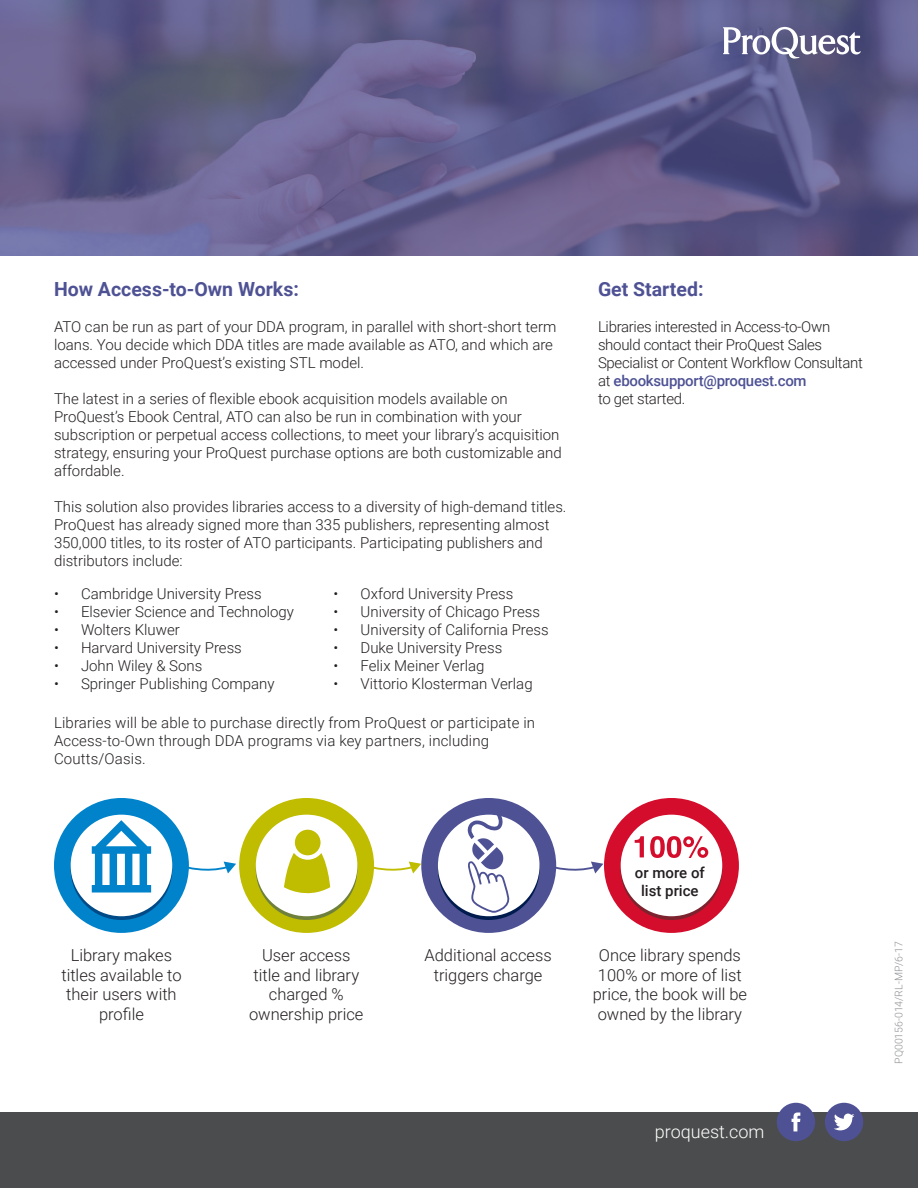
<style>
.page{position:relative;width:918px;height:1188px;background:#fff}
.page>*{position:absolute;margin:0;border:0;box-sizing:border-box;transform-origin:0 0}
.t1{font:700 19.5px "Roboto";color:#4e5294}
.t2{font:300 18px "Roboto";color:#fff}
.t3{font:300 16.5px/19.8px "Roboto";color:#231f20;text-align:center}
.t4{font:300 15px/18px "Roboto";color:#231f20}
.t5{font:300 15px/18px "Roboto";letter-spacing:-.02em;color:#231f20}
.t6{font:500 15px/18px "Roboto";color:#231f20;text-align:center}
.code_number{font:300 10.5px "Roboto";color:#919295}
.s1{font-weight:500;color:#4e5294}
</style>
<div class="page">
<svg style="left:0;top:0;width:918px;height:256px;background:#615e8b"></svg>
<svg style="left:723px;top:27px;width:138px;height:32px"></svg>
<div style="left:0;top:1112px;width:918px;height:76px;background:#4b4c4d"></div>
<div style="left:777px;top:1103px;width:38px;height:38px;background:#4e5294;border-radius:50%"></div>
<svg style="left:792px;top:1113px;width:8px;height:18px"></svg>
<div style="left:825px;top:1103px;width:38px;height:38px;background:#4e5294;border-radius:50%"></div>
<svg style="left:834px;top:1114px;width:20px;height:16px"></svg>
<div style="left:239px;top:798px;width:135px;height:135px;background:#c0bc00;border-radius:50%"></div>
<svg style="left:256px;top:818px;width:101px;height:102px"></svg>
<div style="left:256px;top:815px;width:101px;height:101px;background:#fff;border-radius:50%"></div>
<svg style="left:373px;top:862px;width:48px;height:12px"></svg>
<div style="left:421px;top:798px;width:135px;height:135px;background:#4e5294;border-radius:50%"></div>
<svg style="left:438px;top:818px;width:102px;height:102px"></svg>
<div style="left:438px;top:815px;width:102px;height:101px;background:#fff;border-radius:50%"></div>
<div style="left:604px;top:798px;width:135px;height:135px;background:#d30d2b;border-radius:50%"></div>
<svg style="left:621px;top:818px;width:101px;height:102px"></svg>
<div style="left:621px;top:815px;width:101px;height:101px;background:#fff;border-radius:50%"></div>
<svg style="left:555px;top:862px;width:48px;height:12px"></svg>
<div style="left:54px;top:798px;width:135px;height:135px;background:#0083ca;border-radius:50%"></div>
<svg style="left:71px;top:818px;width:101px;height:102px"></svg>
<div style="left:71px;top:815px;width:101px;height:101px;background:#fff;border-radius:50%"></div>
<svg style="left:92px;top:820px;width:59px;height:73px"></svg>
<svg style="left:188px;top:862px;width:48px;height:12px"></svg>
<svg style="left:284px;top:853px;width:46px;height:41px"></svg>
<div style="left:291px;top:825px;width:34px;height:35px;background:#fff;border-radius:50%"></div>
<div style="left:295px;top:830px;width:26px;height:25px;background:#c0bc00;border-radius:50%"></div>
<svg style="left:465px;top:814px;width:45px;height:99px"></svg>
<svg style="left:635px;top:836px;width:9px;height:21px"></svg>
<svg style="left:650px;top:836px;width:58px;height:22px"></svg>
<p class="t1" style="left:54px;top:275px;width:246px">How Access-to-Own Works:</p>
<p class="t4" style="left:54px;top:317px;width:504px">ATO can be run as part of your DDA program, in parallel with short-short term loans. You decide which DDA titles are made available as ATO, and which are accessed under ProQuest’s existing STL model.</p>
<p class="t4" style="left:54px;top:389px;width:509px">The latest in a series of flexible ebook acquisition models available on ProQuest’s Ebook Central, ATO can also be run in combination with your subscription or perpetual access collections, to meet your library’s acquisition strategy, ensuring your ProQuest purchase options are both customizable and affordable.</p>
<p class="t4" style="left:54px;top:497px;width:514px">This solution also provides libraries access to a diversity of high-demand titles.<br>ProQuest has already signed more than 335 publishers, representing almost 350,000 titles, to its roster of ATO participants. Participating publishers and distributors include:</p>
<p class="t4" style="left:54px;top:584px;width:209px">• Cambridge University Press</p>
<p class="t4" style="left:54px;top:602px;width:242px">• Elsevier Science and Technology</p>
<p class="t4" style="left:54px;top:620px;width:127px">• Wolters Kluwer</p>
<p class="t4" style="left:54px;top:638px;width:189px">• Harvard University Press</p>
<p class="t4" style="left:54px;top:656px;width:150px">• John Wiley &amp; Sons</p>
<p class="t4" style="left:54px;top:674px;width:222px">• Springer Publishing Company</p>
<p class="t4" style="left:334px;top:584px;width:181px">• Oxford University Press</p>
<p class="t4" style="left:334px;top:602px;width:208px">• University of Chicago Press</p>
<p class="t4" style="left:334px;top:620px;width:217px">• University of California Press</p>
<p class="t4" style="left:334px;top:638px;width:170px">• Duke University Press</p>
<p class="t4" style="left:334px;top:656px;width:152px">• Felix Meiner Verlag</p>
<p class="t4" style="left:334px;top:674px;width:201px">• Vittorio Klosterman Verlag</p>
<p class="t4" style="left:54px;top:713px;width:483px">Libraries will be able to purchase directly from ProQuest or participate in<br>Access-to-Own through DDA programs via key partners, including</p>
<p class="t4" style="left:54px;top:749px;width:93px">Coutts/Oasis.</p>
<p class="t1" style="left:598px;top:275px;width:107px">Get Started:</p>
<p class="t5" style="left:598px;top:317px;width:266px">Libraries interested in Access-to-Own should contact their ProQuest Sales Specialist or Content Workflow Consultant at <span class="s1">ebooksupport@proquest.com</span></p>
<p class="t5" style="left:598px;top:389px;width:89px">to get started.</p>
<p class="t6" style="left:635px;top:863px;width:71px">or more of list price</p>
<p class="t3" style="left:61px;top:944px;width:122px">Library makes titles available to their users with profile</p>
<p class="t3" style="left:249px;top:944px;width:116px">User access title and library charged % ownership price</p>
<p class="t3" style="left:424px;top:944px;width:129px">Additional access triggers charge</p>
<p class="t3" style="left:593px;top:944px;width:156px">Once library spends<br>100% or more of list price, the book will be owned by the library</p>
<p class="t2" style="left:655px;top:1119px;width:111px">proquest.com</p>
<p class="code_number" style="left:891px;top:1064px;width:124px;rotate:-90deg">PQ00156-014/RL-MP/6-17</p>
</div>
